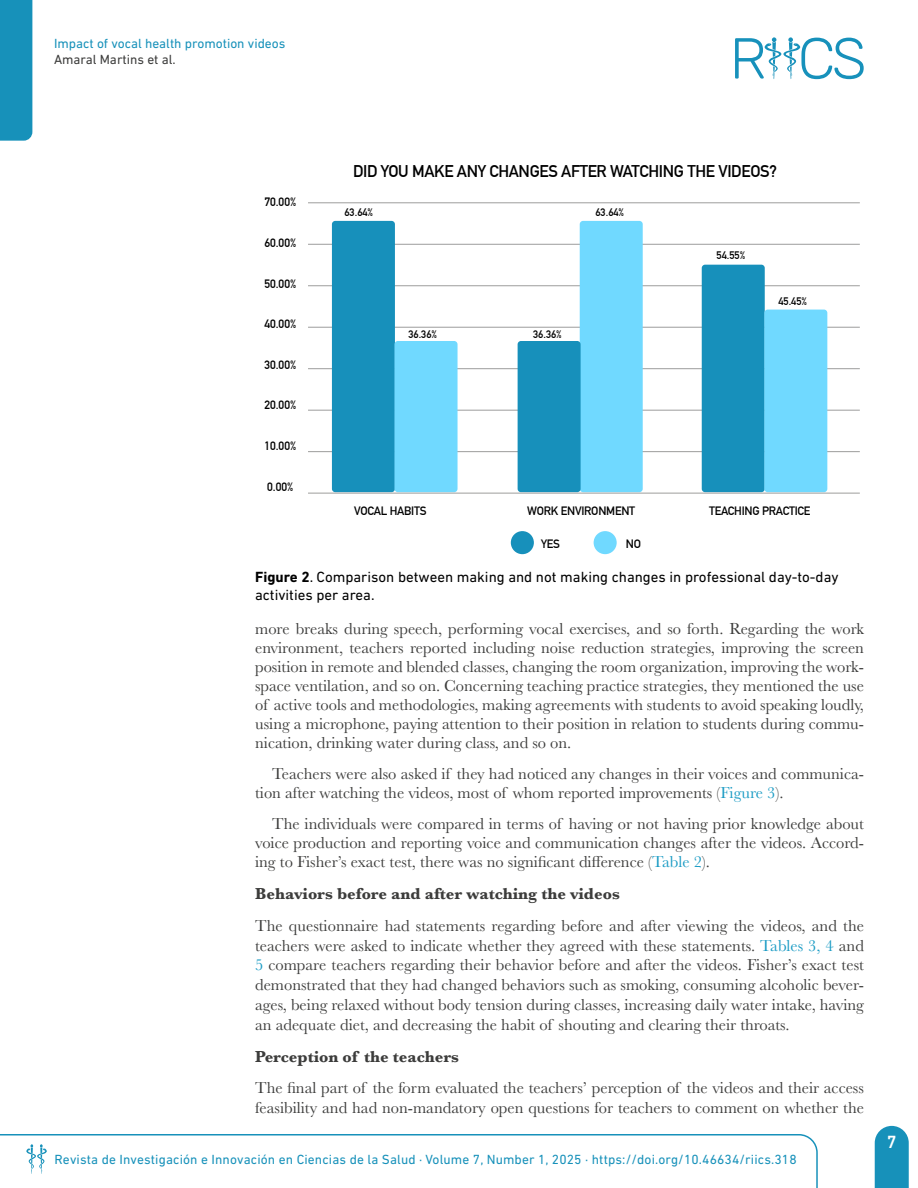
<style>
.page{position:relative;width:918px;height:1188px;background:#fff}
.page>*{position:absolute;margin:0;border:0;box-sizing:border-box;transform-origin:0 0}
.t1{font:500 18px "DIN Next LT Pro";color:#fff}
.t2{font:700 16.65px "DIN Alternate";letter-spacing:-.02em;color:#000}
.t3{font:16.5px/18.9px "Baskerville";color:#3c3c3b;text-align:justify}
.t4{font:700 16.5px "Baskerville";color:#3c3c3b}
.t5{font:15px/18px "DIN Next LT Pro";color:#000}
.t6{font:13.5px "DIN Next LT Pro";letter-spacing:.01em;color:#1791ba}
.t7{font:13.5px "DIN Next LT Pro";color:#3c3c3b}
.t8{font:700 11.85px "DIN Alternate";letter-spacing:-.02em;color:#000}
.t9{font:700 10.65px "DIN Alternate";color:#000}
.s1{font-weight:700}
.s2{color:#1a9bc4}
</style>
<div class="page">
<svg style="left:875px;top:1126px;width:34px;height:62px;background:#2597be"></svg>
<div style="left:0;top:0;width:32px;height:141px;background:#1791ba"></div>
<svg style="left:735px;top:37px;width:129px;height:42px"></svg>
<svg style="left:0;top:1134px;width:818px;height:54px"></svg>
<hr style="left:308px;top:244px;width:552px;height:1px;background:#9d9d9c">
<hr style="left:308px;top:203px;width:552px;height:1px;background:#9d9d9c">
<hr style="left:308px;top:285px;width:552px;height:1px;background:#9d9d9c">
<hr style="left:308px;top:327px;width:552px;height:1px;background:#9d9d9c">
<hr style="left:308px;top:368px;width:552px;height:1px;background:#9d9d9c">
<hr style="left:308px;top:410px;width:552px;height:1px;background:#9d9d9c">
<hr style="left:308px;top:451px;width:552px;height:1px;background:#9d9d9c">
<div style="left:332px;top:221px;width:63px;height:271px;background:#1790bb;border-radius:3px"></div>
<div style="left:395px;top:341px;width:63px;height:151px;background:#70d9ff;border-radius:3px"></div>
<div style="left:580px;top:221px;width:63px;height:271px;background:#70d9ff;border-radius:3px"></div>
<div style="left:518px;top:341px;width:63px;height:151px;background:#1790bb;border-radius:3px"></div>
<div style="left:702px;top:265px;width:63px;height:227px;background:#1790bb;border-radius:3px"></div>
<div style="left:764px;top:310px;width:63px;height:182px;background:#70d9ff;border-radius:3px"></div>
<hr style="left:308px;top:493px;width:552px;height:1px;background:#9d9d9c">
<div style="left:511px;top:531px;width:23px;height:23px;background:#1790bb;border-radius:50%"></div>
<div style="left:594px;top:531px;width:23px;height:23px;background:#70d9ff;border-radius:50%"></div>
<p class="t6" style="left:54px;top:35px;width:233px">Impact of vocal health promotion videos</p>
<p class="t7" style="left:54px;top:51px;width:123px">Amaral Martins et al.</p>
<p class="t8" style="left:264px;top:193px;width:33px">70.00%</p>
<p class="t8" style="left:264px;top:234px;width:33px">60.00%</p>
<p class="t8" style="left:264px;top:274px;width:33px">50.00%</p>
<p class="t8" style="left:264px;top:315px;width:33px">40.00%</p>
<p class="t8" style="left:264px;top:356px;width:33px">30.00%</p>
<p class="t8" style="left:264px;top:396px;width:33px">20.00%</p>
<p class="t8" style="left:264px;top:437px;width:33px">10.00%</p>
<p class="t8" style="left:267px;top:478px;width:28px">0.00%</p>
<p class="t2" style="left:353px;top:158px;width:426px">DID YOU MAKE ANY CHANGES AFTER WATCHING THE VIDEOS?</p>
<p class="t9" style="left:345px;top:204px;width:30px">63.64%</p>
<p class="t9" style="left:596px;top:204px;width:30px">63.64%</p>
<p class="t9" style="left:408px;top:326px;width:30px">36.36%</p>
<p class="t9" style="left:533px;top:326px;width:30px">36.36%</p>
<p class="t9" style="left:717px;top:247px;width:30px">54.55%</p>
<p class="t9" style="left:778px;top:293px;width:30px">45.45%</p>
<p class="t8" style="left:354px;top:502px;width:74px">VOCAL HABITS</p>
<p class="t8" style="left:527px;top:502px;width:109px">WORK ENVIRONMENT</p>
<p class="t8" style="left:709px;top:502px;width:103px">TEACHING PRACTICE</p>
<p class="t8" style="left:541px;top:535px;width:20px">YES</p>
<p class="t8" style="left:626px;top:535px;width:17px">NO</p>
<p class="t5" style="left:255px;top:568px;width:585px"><span class="s1">Figure 2</span>. Comparison between making and not making changes in professional day-to-day activities per area.</p>
<p class="t3" style="left:255px;top:620px;width:610px">more breaks during speech, performing vocal exercises, and so forth. Regarding the work environment, teachers reported including noise reduction strategies, improving the screen position in remote and blended classes, changing the room organization, improving the work&shy;space ventilation, and so on. Concerning teaching practice strategies, they mentioned the use of active tools and methodologies, making agreements with students to avoid speaking loudly, using a microphone, paying attention to their position in relation to students during commu&shy;nication, drinking water during class, and so on.</p>
<p class="t3" style="left:255px;top:765px;width:610px;text-indent:17px">Teachers were also asked if they had noticed any changes in their voices and communica&shy;tion after watching the videos, most of whom reported improvements (<span class="s2">Figure 3</span>).</p>
<p class="t3" style="left:255px;top:815px;width:610px;text-indent:17px">The individuals were compared in terms of having or not having prior knowledge about voice production and reporting voice and communication changes after the videos. Accord&shy;ing to Fisher’s exact test, there was no significant difference (<span class="s2">Table 2</span>).</p>
<p class="t4" style="left:255px;top:882px;width:366px">Behaviors before and after watching the videos</p>
<p class="t3" style="left:255px;top:916px;width:610px;line-height:19.8px">The questionnaire had statements regarding before and after viewing the videos, and the teachers were asked to indicate whether they agreed with these statements. <span class="s2">Tables 3, 4</span> and <span class="s2">5</span> compare teachers regarding their behavior before and after the videos. Fisher’s exact test demonstrated that they had changed behaviors such as smoking, consuming alcoholic bever&shy;ages, being relaxed without body tension during classes, increasing daily water intake, having an adequate diet, and decreasing the habit of shouting and clearing their throats.</p>
<p class="t4" style="left:255px;top:1045px;width:206px">Perception of the teachers</p>
<p class="t3" style="left:255px;top:1078px;width:610px;line-height:19.8px">The final part of the form evaluated the teachers’ perception of the videos and their access feasibility and had non-mandatory open questions for teachers to comment on whether the</p>
<p class="t6" style="left:55px;top:1152px;width:744px">Revista de Investigación e Innovación en Ciencias de la Salud · Volume 7, Number 1, 2025 · https://doi.org/10.46634/riics.318</p>
<p class="t1" style="left:887px;top:1131px;width:11px">7</p>
</div>
